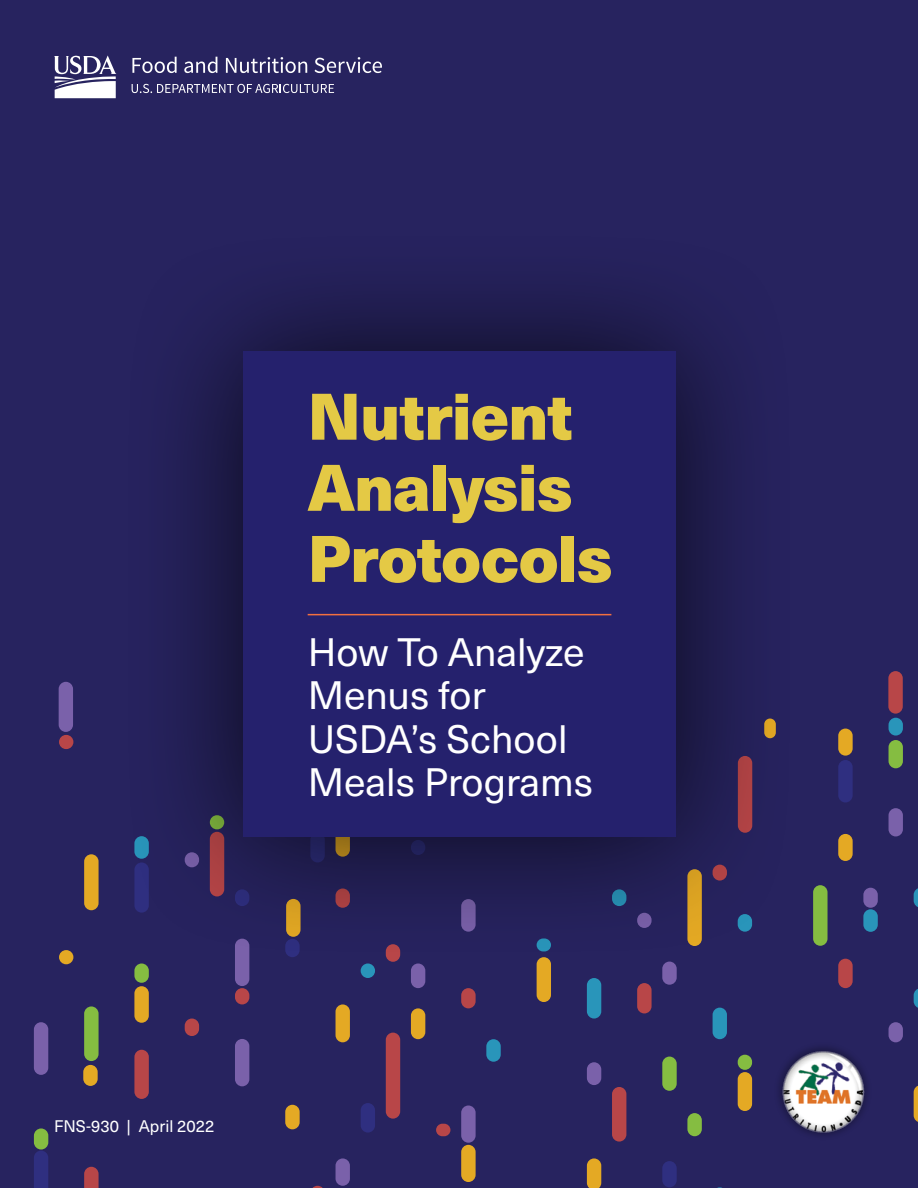
<style>
.page{position:relative;width:918px;height:1188px;background:#27235f}
.page>*{position:absolute;margin:0;border:0;box-sizing:border-box;transform-origin:0 0}
.t1{font:900 64.5px/71.1px "Neue Haas Unica Pro";letter-spacing:-.01em;color:#e4c945}
.t2{font:39px/43.5px "Neue Haas Unica Pro";color:#fff}
.t3{font:16.5px "Neue Haas Unica Pro";color:#fff}
</style>
<div class="page">
<div style="left:838px;top:834px;width:15px;height:27px;background:#e4a924;border-radius:7px"></div>
<div style="left:838px;top:729px;width:15px;height:27px;background:#e4a924;border-radius:7px"></div>
<div style="left:838px;top:760px;width:15px;height:42px;background:#2f2f80;border-radius:7px"></div>
<div style="left:888px;top:671px;width:15px;height:43px;background:#b84648;border-radius:7px"></div>
<div style="left:537px;top:957px;width:14px;height:45px;background:#e4a924;border-radius:7px"></div>
<div style="left:235px;top:988px;width:14px;height:16px;background:#b84648;border-radius:7px"></div>
<div style="left:461px;top:988px;width:15px;height:20px;background:#b84648;border-radius:7px"></div>
<div style="left:336px;top:1004px;width:14px;height:38px;background:#e4a924;border-radius:7px"></div>
<div style="left:411px;top:1008px;width:14px;height:31px;background:#e4a924;border-radius:7px"></div>
<div style="left:738px;top:1072px;width:14px;height:39px;background:#e4a924;border-radius:7px"></div>
<svg style="left:914px;top:1086px;width:4px;height:36px"></svg>
<div style="left:285px;top:1105px;width:15px;height:24px;background:#e4a924;border-radius:7px"></div>
<div style="left:687px;top:1113px;width:15px;height:23px;background:#85bd41;border-radius:7px"></div>
<svg style="left:587px;top:1158px;width:14px;height:30px"></svg>
<div style="left:662px;top:1161px;width:15px;height:26px;background:#2f2f80;border-radius:7px"></div>
<div style="left:59px;top:950px;width:14px;height:14px;background:#e4a924;border-radius:7px"></div>
<div style="left:59px;top:735px;width:14px;height:14px;background:#b84648;border-radius:7px"></div>
<div style="left:889px;top:808px;width:14px;height:28px;background:#7a61aa;border-radius:7px"></div>
<div style="left:889px;top:740px;width:14px;height:28px;background:#85bd41;border-radius:7px"></div>
<div style="left:84px;top:854px;width:15px;height:56px;background:#e4a924;border-radius:7px"></div>
<div style="left:813px;top:885px;width:15px;height:61px;background:#85bd41;border-radius:7px"></div>
<div style="left:863px;top:888px;width:15px;height:20px;background:#7a61aa;border-radius:7px"></div>
<div style="left:134px;top:964px;width:15px;height:19px;background:#85bd41;border-radius:7px"></div>
<div style="left:838px;top:959px;width:15px;height:29px;background:#b84648;border-radius:7px"></div>
<div style="left:637px;top:983px;width:15px;height:30px;background:#b84648;border-radius:7px"></div>
<div style="left:83px;top:1065px;width:15px;height:21px;background:#e4a924;border-radius:7px"></div>
<div style="left:34px;top:1128px;width:14px;height:22px;background:#85bd41;border-radius:7px"></div>
<div style="left:34px;top:1022px;width:14px;height:53px;background:#7a61aa;border-radius:7px"></div>
<div style="left:889px;top:1022px;width:14px;height:20px;background:#7a61aa;border-radius:7px"></div>
<div style="left:386px;top:1033px;width:14px;height:86px;background:#b84648;border-radius:7px"></div>
<div style="left:84px;top:1006px;width:15px;height:55px;background:#85bd41;border-radius:7px"></div>
<div style="left:235px;top:1039px;width:14px;height:47px;background:#7a61aa;border-radius:7px"></div>
<div style="left:235px;top:939px;width:14px;height:47px;background:#7a61aa;border-radius:7px"></div>
<div style="left:612px;top:1087px;width:14px;height:55px;background:#b84648;border-radius:7px"></div>
<div style="left:134px;top:1050px;width:15px;height:49px;background:#b84648;border-radius:7px"></div>
<div style="left:461px;top:1106px;width:15px;height:37px;background:#7a61aa;border-radius:7px"></div>
<div style="left:461px;top:1145px;width:15px;height:37px;background:#e4a924;border-radius:7px"></div>
<svg style="left:34px;top:1151px;width:14px;height:37px"></svg>
<div style="left:336px;top:1158px;width:14px;height:28px;background:#7a61aa;border-radius:7px"></div>
<svg style="left:84px;top:1167px;width:15px;height:21px"></svg>
<div style="left:889px;top:718px;width:14px;height:18px;background:#2995ba;border-radius:7px"></div>
<div style="left:59px;top:682px;width:14px;height:50px;background:#7a61aa;border-radius:7px"></div>
<svg style="left:914px;top:888px;width:4px;height:19px"></svg>
<div style="left:361px;top:963px;width:14px;height:15px;background:#2995ba;border-radius:7px"></div>
<div style="left:386px;top:944px;width:14px;height:18px;background:#b84648;border-radius:7px"></div>
<div style="left:411px;top:964px;width:14px;height:24px;background:#7a61aa;border-radius:7px"></div>
<div style="left:662px;top:962px;width:15px;height:23px;background:#7a61aa;border-radius:7px"></div>
<div style="left:863px;top:909px;width:15px;height:23px;background:#2995ba;border-radius:7px"></div>
<div style="left:587px;top:978px;width:14px;height:41px;background:#2995ba;border-radius:7px"></div>
<svg style="left:914px;top:989px;width:4px;height:19px"></svg>
<div style="left:185px;top:1019px;width:14px;height:17px;background:#b84648;border-radius:7px"></div>
<div style="left:713px;top:1008px;width:14px;height:31px;background:#2995ba;border-radius:7px"></div>
<div style="left:134px;top:986px;width:15px;height:37px;background:#e4a924;border-radius:7px"></div>
<div style="left:486px;top:1039px;width:15px;height:23px;background:#2995ba;border-radius:7px"></div>
<div style="left:587px;top:1062px;width:14px;height:23px;background:#7a61aa;border-radius:7px"></div>
<div style="left:662px;top:1057px;width:15px;height:34px;background:#85bd41;border-radius:7px"></div>
<div style="left:361px;top:1103px;width:14px;height:30px;background:#2f2f80;border-radius:7px"></div>
<div style="left:436px;top:1124px;width:14px;height:12px;background:#b84648;border-radius:6px"></div>
<div style="left:738px;top:1055px;width:14px;height:15px;background:#85bd41;border-radius:7px"></div>
<svg style="left:312px;top:1186px;width:11px;height:2px"></svg>
<div style="left:122px;top:230px;width:675px;height:728px;background:#000;opacity:.75"></div>
<div style="left:244px;top:351px;width:432px;height:486px;background:#25216d"></div>
<hr style="left:308px;top:614px;width:303px;height:1px;background:#f3703f">
<svg style="left:132px;top:57px;width:45px;height:16px"></svg>
<svg style="left:184px;top:57px;width:33px;height:16px"></svg>
<svg style="left:226px;top:57px;width:81px;height:16px"></svg>
<svg style="left:315px;top:57px;width:67px;height:16px"></svg>
<svg style="left:132px;top:84px;width:202px;height:9px"></svg>
<svg style="left:54px;top:55px;width:63px;height:43px"></svg>
<img style="left:780px;top:1049px;width:86px;height:85px;border-radius:43px">
<h1 class="t1" style="left:308px;top:382px;width:307px">Nutrient<br>Analysis<br>Protocols</h1>
<h1 class="t2" style="left:308px;top:631px;width:287px">How To Analyze<br>Menus for<br>USDA’s School<br>Meals Programs</h1>
<p class="t3" style="left:54px;top:1116px;width:162px">FNS-930 | April 2022</p>
</div>
